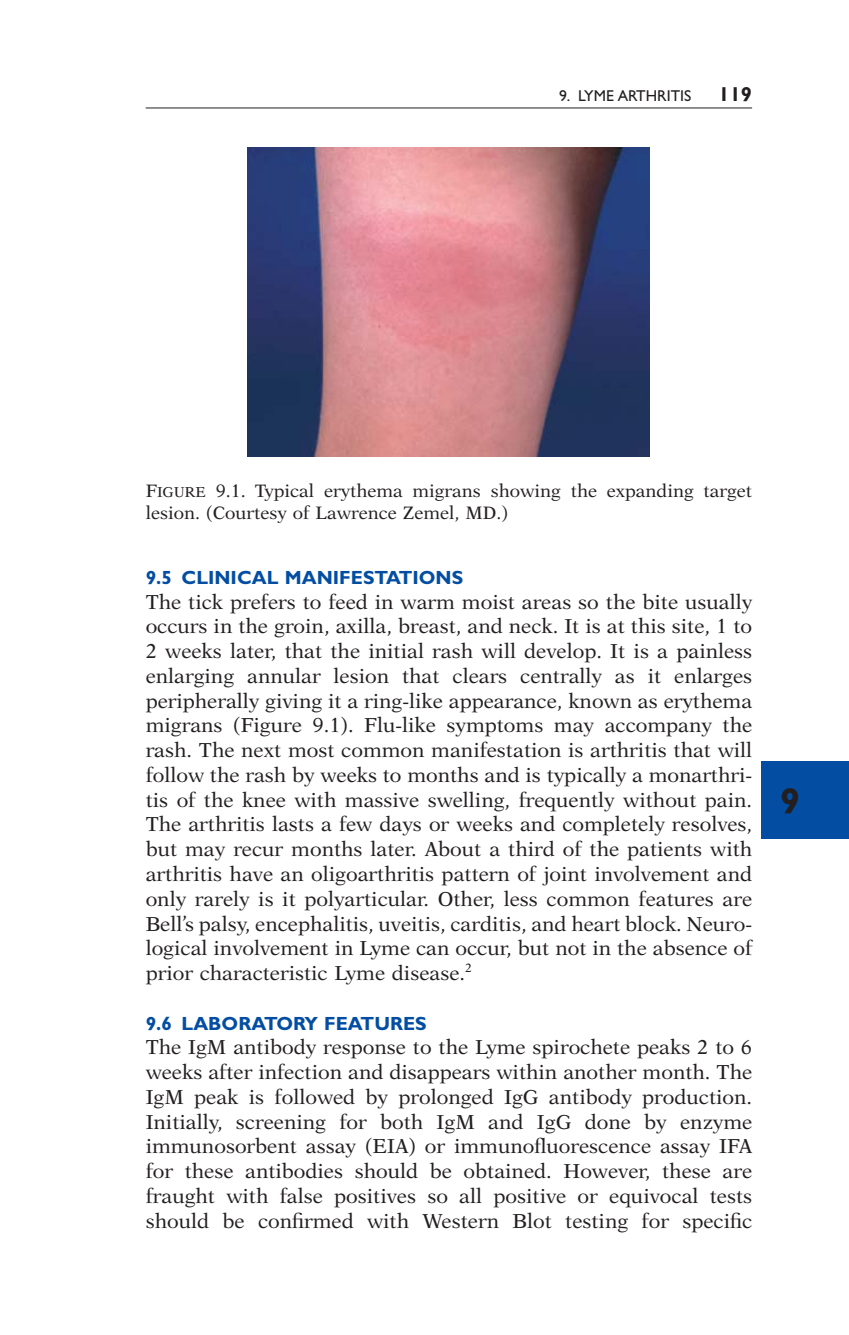
<style>
.page{position:relative;width:849px;height:1335px;background:#fff}
.page>*{position:absolute;margin:0;border:0;box-sizing:border-box;transform-origin:0 0}
.t1{font:700 36px "Gill Sans";color:#231f20}
.t2{font:20.25px/24.8px "New Aster";color:#231f20;text-align:justify}
.t3{font:700 20.25px "Gill Sans";color:#231f20}
.t4{font:700 19.12px "Gill Sans";color:#034da2}
.t5{font:18px/22.5px "New Aster";color:#231f20}
.t6{font:15.75px "Gill Sans";color:#231f20}
.s1{font-size:14.4px}
</style>
<div class="page">
<hr style="left:146px;top:108px;width:605px;height:1px;background:#231f20">
<div style="left:760px;top:761px;width:88px;height:77px;background:#034da2"></div>
<img style="left:247px;top:147px;width:402px;height:309px">
<p class="t6" style="left:559px;top:91px;width:134px">9. LYME ARTHRITIS</p>
<p class="t3" style="left:718px;top:87px;width:35px">119</p>
<p class="t5" style="left:146px;top:480px;width:608px">F<span class="s1">IGURE</span> 9.1. Typical erythema migrans showing the expanding target lesion. (Courtesy of Lawrence Zemel, MD.)</p>
<p class="t4" style="left:146px;top:570px;width:319px">9.5 CLINICAL MANIFESTATIONS</p>
<p class="t2" style="left:146px;top:590px;width:608px">The tick prefers to feed in warm moist areas so the bite usually occurs in the groin, axilla, breast, and neck. It is at this site, 1 to 2 weeks later, that the initial rash will develop. It is a painless enlarging annular lesion that clears centrally as it enlarges peripherally giving it a ring-like appearance, known as erythema migrans (Figure 9.1). Flu-like symptoms may accompany the rash. The next most common manifestation is arthritis that will follow the rash by weeks to months and is typically a monarthri&shy;tis of the knee with massive swelling, frequently without pain.<br>The arthritis lasts a few days or weeks and completely resolves, but may recur months later. About a third of the patients with arthritis have an oligoarthritis pattern of joint involvement and only rarely is it polyarticular. Other, less common features are Bell’s palsy, encephalitis, uveitis, carditis, and heart block. Neuro&shy;logical involvement in Lyme can occur, but not in the absence of prior characteristic Lyme disease.<sup>2</sup></p>
<p class="t4" style="left:146px;top:1016px;width:282px">9.6 LABORATORY FEATURES</p>
<p class="t2" style="left:146px;top:1036px;width:608px">The IgM antibody response to the Lyme spirochete peaks 2 to 6 weeks after infection and disappears within another month. The IgM peak is followed by prolonged IgG antibody production.<br>Initially, screening for both IgM and IgG done by enzyme immunosorbent assay (EIA) or immunofluorescence assay IFA for these antibodies should be obtained. However, these are fraught with false positives so all positive or equivocal tests should be confirmed with Western Blot testing for specific</p>
<h1 class="t1" style="left:779px;top:788px;width:21px">9</h1>
</div>
